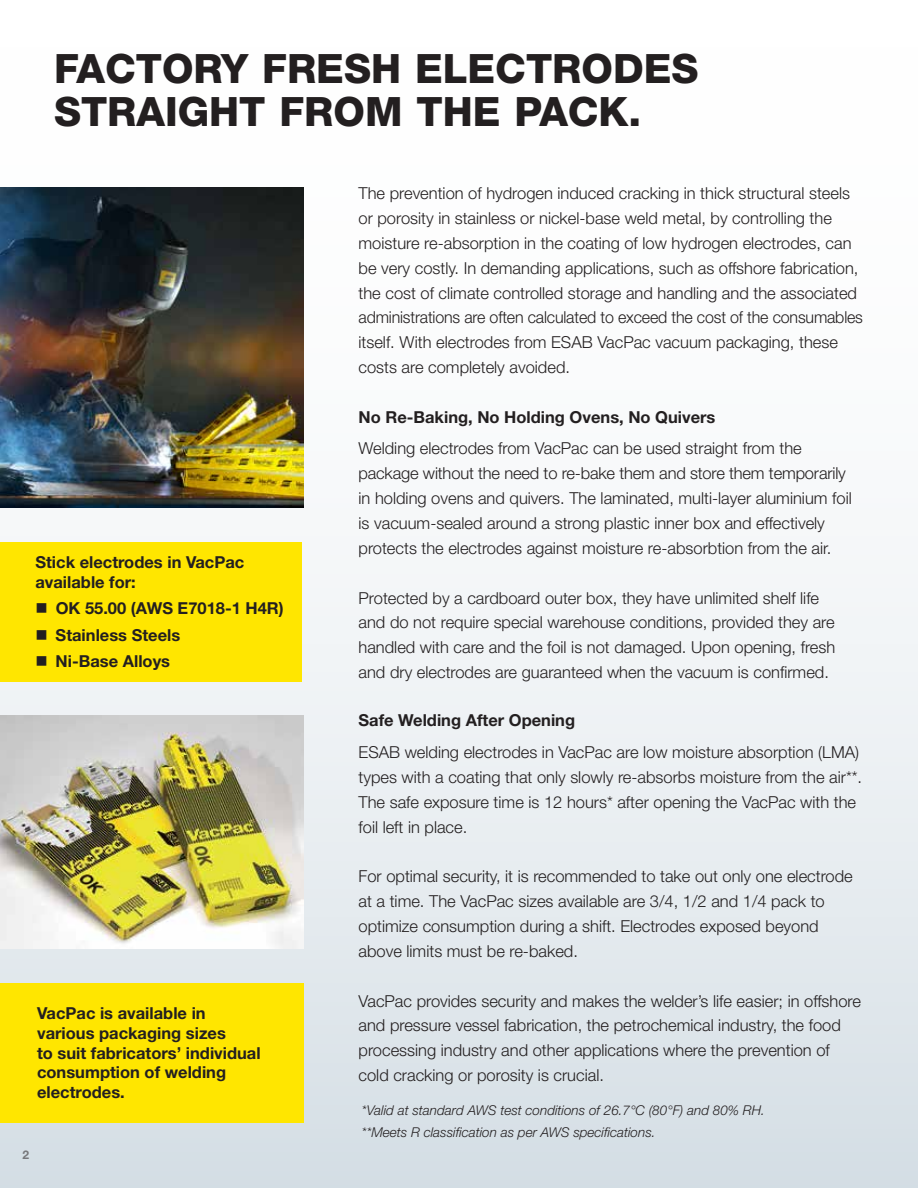
<style>
.page{position:relative;width:918px;height:1188px;background:#fff}
.page>*{position:absolute;margin:0;border:0;box-sizing:border-box;transform-origin:0 0}
.t1{font:800 40.5px/43.5px "Helvetica Neue LT Std";color:#231f20}
.t2{font:300 16.5px/24.9px "Helvetica Neue LT Std";color:#231f20}
.t3{font:700 16.5px/19.8px "Helvetica Neue LT Std";color:#231f20}
.t4{font:italic 300 13.5px/22.5px "Helvetica Neue LT Std";color:#231f20}
.t5{font:700 12px "Helvetica Neue LT Std";color:#77787b}
</style>
<div class="page">
<div style="left:0;top:0;width:918px;height:1188px;background:linear-gradient(to bottom,#fff,#dae2e8)"></div>
<img style="left:0;top:187px;width:303px;height:321px">
<img style="left:0;top:716px;width:303px;height:233px">
<div style="left:0;top:983px;width:303px;height:140px;background:#ffe600"></div>
<div style="left:0;top:542px;width:301px;height:140px;background:#ffe600"></div>
<h1 class="t1" style="left:54px;top:47px;width:646px">FACTORY FRESH ELECTRODES<br>STRAIGHT FROM THE PACK.</h1>
<p class="t3" style="left:35px;top:552px;width:210px">Stick electrodes in VacPac available for:</p>
<p class="t3" style="left:56px;top:595px;width:230px;line-height:26.5px">OK 55.00 (AWS E7018-1 H4R)<br>Stainless Steels<br>Ni-Base Alloys</p>
<p class="t3" style="left:37px;top:1003px;width:225px">VacPac is available in various packaging sizes<br>to suit fabricators’ individual consumption of welding electrodes.</p>
<p class="t5" style="left:23px;top:1147px;width:8px">2</p>
<p class="t2" style="left:359px;top:180px;width:506px">The prevention of hydrogen induced cracking in thick structural steels or porosity in stainless or nickel-base weld metal, by controlling the moisture re-absorption in the coating of low hydrogen electrodes, can be very costly. In demanding applications, such as offshore fabrication, the cost of climate controlled storage and handling and the associated administrations are often calculated to exceed the cost of the consumables itself. With electrodes from ESAB VacPac vacuum packaging, these costs are completely avoided.</p>
<p class="t3" style="left:359px;top:407px;width:358px">No Re-Baking, No Holding Ovens, No Quivers</p>
<p class="t2" style="left:359px;top:436px;width:495px">Welding electrodes from VacPac can be used straight from the package without the need to re-bake them and store them temporarily in holding ovens and quivers. The laminated, multi-layer aluminium foil is vacuum-sealed around a strong plastic inner box and effectively protects the electrodes against moisture re-absorbtion from the air.</p>
<p class="t2" style="left:359px;top:585px;width:478px">Protected by a cardboard outer box, they have unlimited shelf life and do not require special warehouse conditions, provided they are handled with care and the foil is not damaged. Upon opening, fresh and dry electrodes are guaranteed when the vacuum is confirmed.</p>
<p class="t3" style="left:359px;top:710px;width:218px">Safe Welding After Opening</p>
<p class="t2" style="left:359px;top:739px;width:505px">ESAB welding electrodes in VacPac are low moisture absorption (LMA) types with a coating that only slowly re-absorbs moisture from the air**.<br>The safe exposure time is 12 hours* after opening the VacPac with the foil left in place.</p>
<p class="t2" style="left:359px;top:864px;width:496px">For optimal security, it is recommended to take out only one electrode at a time. The VacPac sizes available are 3/4, 1/2 and 1/4 pack to optimize consumption during a shift. Electrodes exposed beyond above limits must be re-baked.</p>
<p class="t2" style="left:359px;top:988px;width:504px">VacPac provides security and makes the welder’s life easier; in offshore and pressure vessel fabrication, the petrochemical industry, the food processing industry and other applications where the prevention of cold cracking or porosity is crucial.</p>
<p class="t4" style="left:362px;top:1098px;width:405px">*Valid at standard AWS test conditions of 26.7°C (80°F) and 80% RH. **Meets R classification as per AWS specifications.</p>
</div>
